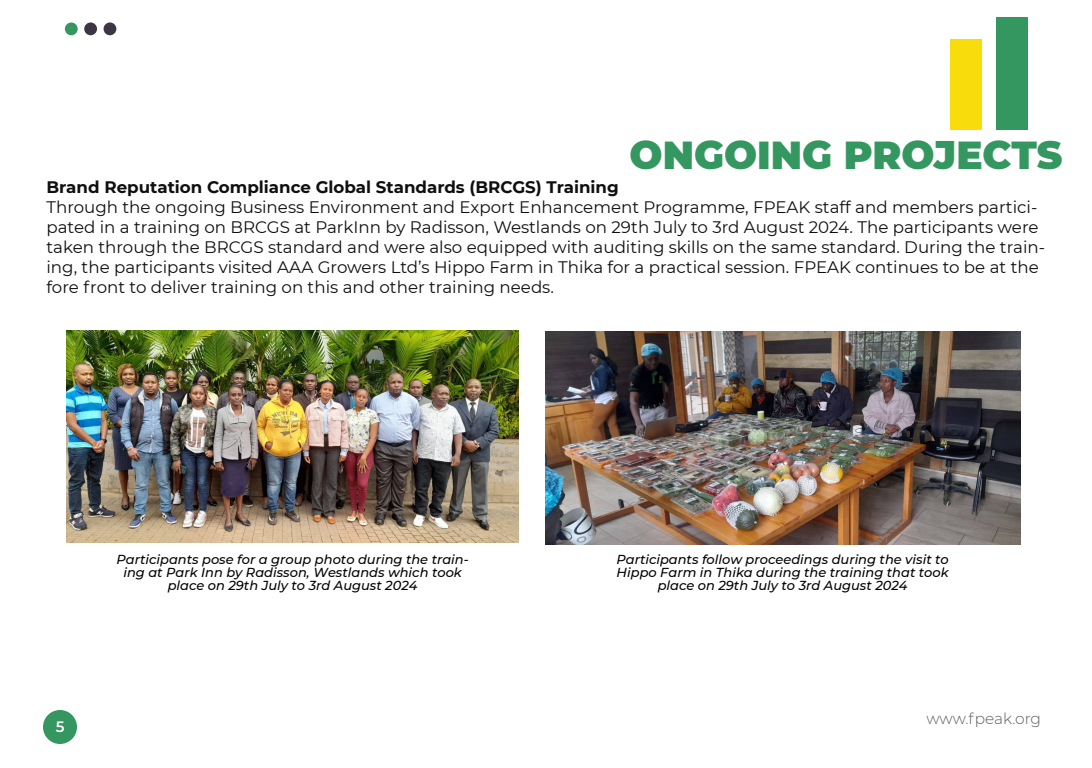
<style>
.page{position:relative;width:1092px;height:768px;background:#fff}
.page>*{position:absolute;margin:0;border:0;box-sizing:border-box;transform-origin:0 0}
.t1{font:900 39px "Montserrat";color:#349760}
.t2{font:16.7px/20px "Montserrat";color:#0f0f0f}
.t3{font:700 16.7px "Montserrat";color:#0f0f0f}
.t4{font:300 15.4px "Montserrat";color:#5d5e5e}
.t5{font:600 15px "Montserrat";color:#fff}
.t6{font:italic 500 13px/13px "Montserrat";color:#000;text-align:center}
</style>
<div class="page">
<div style="left:997px;top:17px;width:31px;height:112px;background:#349760"></div>
<div style="left:951px;top:39px;width:31px;height:90px;background:#f9dc0b"></div>
<div style="left:65px;top:22px;width:13px;height:13px;background:#349760;border-radius:50%"></div>
<div style="left:84px;top:22px;width:13px;height:13px;background:#3d3544;border-radius:50%"></div>
<div style="left:104px;top:22px;width:12px;height:13px;background:#3d3544;border-radius:50%"></div>
<div style="left:43px;top:710px;width:34px;height:34px;background:#349760;border-radius:50%"></div>
<img style="left:67px;top:331px;width:451px;height:212px">
<img style="left:545px;top:331px;width:475px;height:213px">
<h1 class="t1" style="left:630px;top:126px;width:434px">ONGOING PROJECTS</h1>
<p class="t3" style="left:46px;top:175px;width:574px">Brand Reputation Compliance Global Standards (BRCGS) Training</p>
<p class="t2" style="left:46px;top:197px;width:1000px">Through the ongoing Business Environment and Export Enhancement Programme, FPEAK staff and members partici&shy;pated in a training on BRCGS at ParkInn by Radisson, Westlands on 29th July to 3rd August 2024. The participants were taken through the BRCGS standard and were also equipped with auditing skills on the same standard. During the train&shy;ing, the participants visited AAA Growers Ltd’s Hippo Farm in Thika for a practical session. FPEAK continues to be at the fore front to deliver training on this and other training needs.</p>
<p class="t5" style="left:56px;top:716px;width:10px">5</p>
<p class="t6" style="left:117px;top:552px;width:354px">Participants pose for a group photo during the train&shy;ing at Park Inn by Radisson, Westlands which took place on 29th July to 3rd August 2024</p>
<p class="t6" style="left:616px;top:552px;width:334px">Participants follow proceedings during the visit to<br>Hippo Farm in Thika during the training that took place on 29th July to 3rd August 2024</p>
<p class="t4" style="left:926px;top:708px;width:116px">www.fpeak.org</p>
</div>
